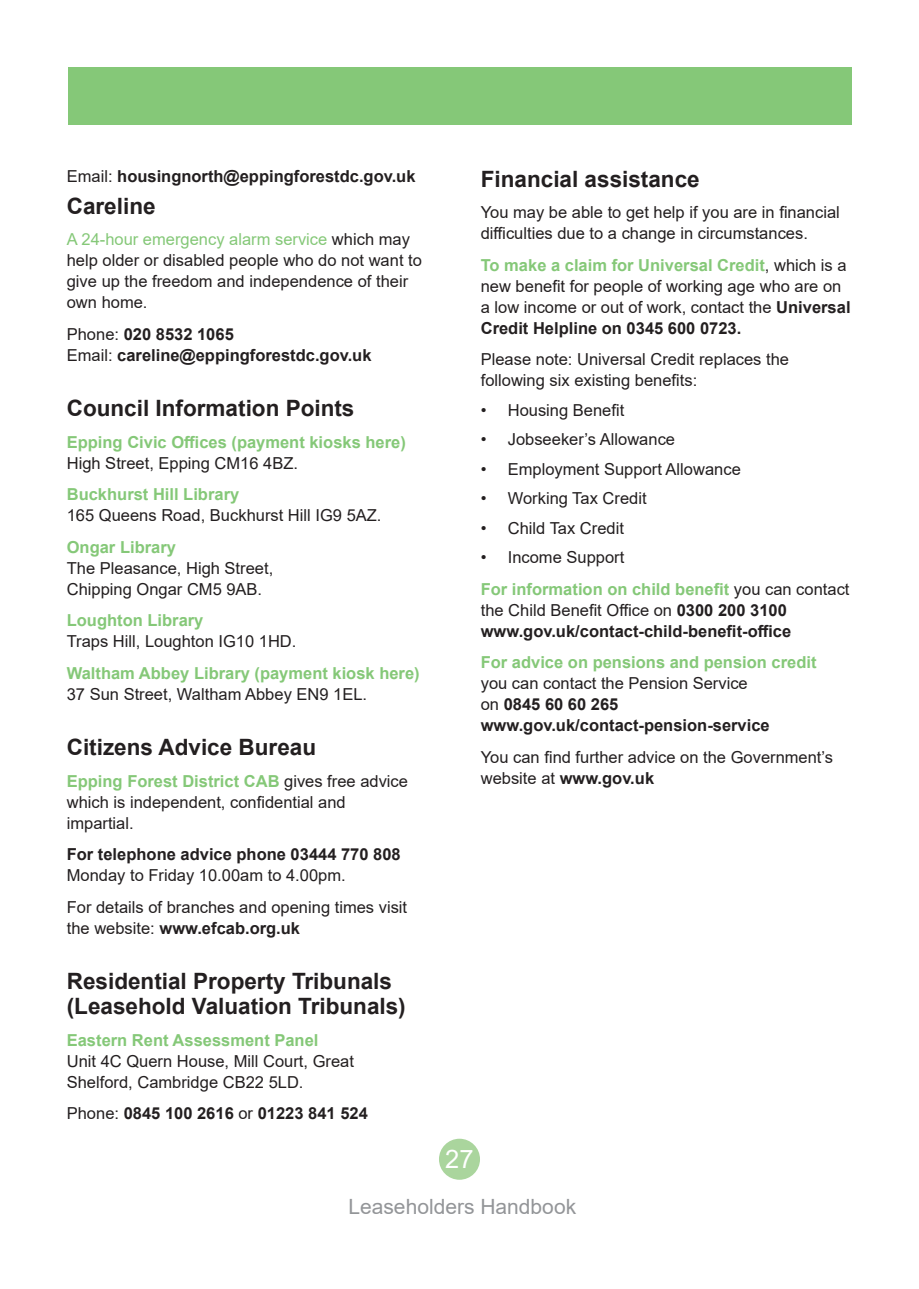
<style>
.page{position:relative;width:919px;height:1289px;background:#fff}
.page>*{position:absolute;margin:0;border:0;box-sizing:border-box;transform-origin:0 0}
.t1{font:25.5px "Arial";color:#fff}
.Sub_Head{font:700 22.5px/25.5px "Arial";color:#231f20}
.Text{font:700 22.5px "Arial";color:#231f20}
.t2{font:21px "Arial";color:#939598}
.Text-2{font:16.5px/21px "Arial";color:#231f20}
.Text-3{font:700 16.5px/21px "Arial";color:#231f20}
.Text-4{font:700 16.5px/21px "Arial";color:#85c878}
.s1{font-weight:400}
.s2{color:#85c878}
.s3{font-weight:400;color:#231f20}
.s4{font-weight:700;color:#85c878}
.s5{font-weight:700}
</style>
<div class="page">
<div style="left:68px;top:68px;width:783px;height:57px;background:#85c878"></div>
<div style="left:439px;top:1138px;width:41px;height:41px;background:#aad59d;border-radius:50%"></div>
<p class="Text-3" style="left:67px;top:166px;width:350px"><span class="s1">Email:</span> housingnorth@eppingforestdc.gov.uk</p>
<p class="Text" style="left:67px;top:190px;width:90px">Careline</p>
<p class="Text-2" style="left:67px;top:229px;width:356px"><span class="s2">A 24-hour emergency alarm service</span> which may help older or disabled people who do not want to give up the freedom and independence of their own home.</p>
<p class="Text-3" style="left:67px;top:323px;width:306px"><span class="s1">Phone:</span> 020 8532 1065<br><span class="s1">Email:</span> careline@eppingforestdc.gov.uk</p>
<p class="Sub_Head" style="left:67px;top:395px;width:289px">Council Information Points</p>
<p class="Text-4" style="left:67px;top:431px;width:340px">Epping Civic Offices (payment kiosks here)<br><span class="s3">High Street, Epping CM16 4BZ.</span></p>
<p class="Text-2" style="left:67px;top:483px;width:316px"><span class="s4">Buckhurst Hill Library<br></span>165 Queens Road, Buckhurst Hill IG9 5AZ.</p>
<p class="Text-2" style="left:67px;top:536px;width:208px"><span class="s4">Ongar Library<br></span>The Pleasance, High Street,<br>Chipping Ongar CM5 9AB.</p>
<p class="Text-2" style="left:67px;top:609px;width:231px"><span class="s4">Loughton Library<br></span>Traps Hill, Loughton IG10 1HD.</p>
<p class="Text-4" style="left:67px;top:662px;width:354px">Waltham Abbey Library (payment kiosk here)<br><span class="s3">37 Sun Street, Waltham Abbey EN9 1EL.</span></p>
<p class="Sub_Head" style="left:67px;top:734px;width:251px">Citizens Advice Bureau</p>
<p class="Text-2" style="left:67px;top:770px;width:343px"><span class="s4">Epping Forest District CAB</span> gives free advice which is independent, confidential and impartial.</p>
<p class="Text-3" style="left:67px;top:844px;width:335px">For telephone advice phone 03444 770 808<br><span class="s1">Monday to Friday 10.00am to 4.00pm.</span></p>
<p class="Text-2" style="left:67px;top:896px;width:342px">For details of branches and opening times visit the website: <span class="s5">www.efcab.org.uk</span></p>
<p class="Sub_Head" style="left:67px;top:968px;width:340px">Residential Property Tribunals (Leasehold Valuation Tribunals)</p>
<p class="Text-2" style="left:67px;top:1029px;width:289px"><span class="s4">Eastern Rent Assessment Panel<br></span>Unit 4C Quern House, Mill Court, Great<br>Shelford, Cambridge CB22 5LD.</p>
<p class="Text-3" style="left:67px;top:1103px;width:302px"><span class="s1">Phone:</span> 0845 100 2616 <span class="s1">or</span> 01223 841 524</p>
<p class="Sub_Head" style="left:480px;top:166px;width:220px">Financial assistance</p>
<p class="Text-2" style="left:480px;top:202px;width:360px">You may be able to get help if you are in financial difficulties due to a change in circumstances.</p>
<p class="Text-2" style="left:480px;top:254px;width:371px"><span class="s4">To make a claim for Universal Credit</span>, which is a new benefit for people of working age who are on a low income or out of work, contact the <span class="s5">Universal Credit Helpline on 0345 600 0723.</span></p>
<p class="Text-2" style="left:480px;top:349px;width:310px">Please note: Universal Credit replaces the following six existing benefits:</p>
<p class="Text-2" style="left:480px;top:399px;width:145px">• Housing Benefit</p>
<p class="Text-2" style="left:480px;top:429px;width:196px">• Jobseeker’s Allowance</p>
<p class="Text-2" style="left:480px;top:458px;width:261px">• Employment Support Allowance</p>
<p class="Text-2" style="left:480px;top:488px;width:167px">• Working Tax Credit</p>
<p class="Text-2" style="left:480px;top:517px;width:145px">• Child Tax Credit</p>
<p class="Text-2" style="left:480px;top:547px;width:145px">• Income Support</p>
<p class="Text-3" style="left:480px;top:578px;width:370px"><span class="s2">For information on child benefit</span> <span class="s1">you can contact the Child Benefit Office on</span> 0300 200 3100 www.gov.uk/contact-child-benefit-office</p>
<p class="Text-3" style="left:480px;top:652px;width:337px"><span class="s2">For advice on pensions and pension credit </span><span class="s1">you can contact the Pension Service<br>on</span> 0845 60 60 265 www.gov.uk/contact-pension-service</p>
<p class="Text-2" style="left:480px;top:746px;width:354px">You can find further advice on the Government’s website at <span class="s5">www.gov.uk</span></p>
<h1 class="t1" style="left:445px;top:1141px;width:30px">27</h1>
<p class="t2" style="left:348px;top:1191px;width:229px">Leaseholders Handbook</p>
</div>
